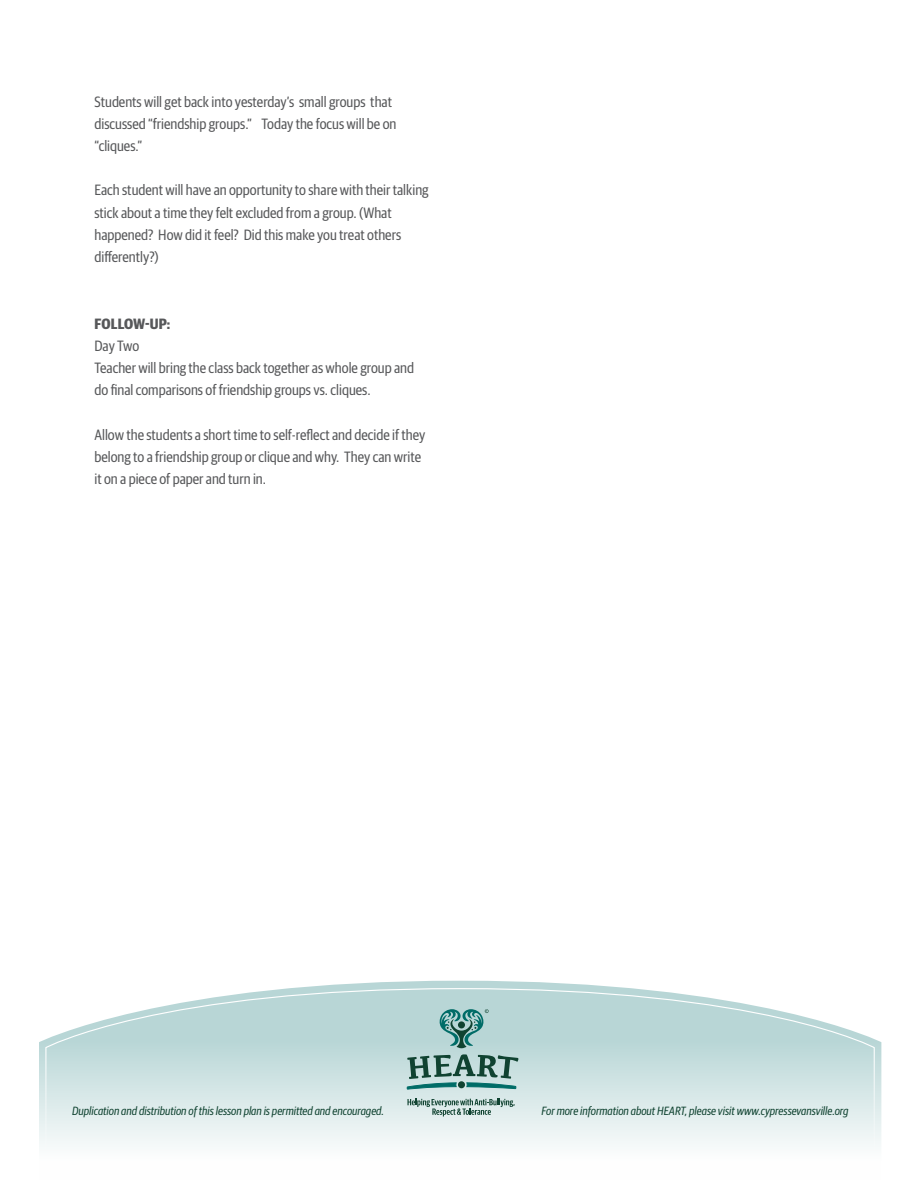
<style>
.page{position:relative;width:918px;height:1188px;background:#fff}
.page>*{position:absolute;margin:0;border:0;box-sizing:border-box;transform-origin:0 0}
.t1{font:15px/22.2px "Guardian Sans Cond";color:#57585a}
.t2{font:700 15px "Guardian Sans Cond";letter-spacing:.005em;color:#57585a}
.t3{font:italic 12px "Guardian Sans Cond";color:#104331}
</style>
<div class="page">
<svg style="left:39px;top:981px;width:842px;height:164px"></svg>
<svg style="left:45px;top:988px;width:830px;height:157px"></svg>
<svg style="left:407px;top:1099px;width:108px;height:17px;background:#a5bdb8"></svg>
<svg style="left:407px;top:1054px;width:111px;height:36px;background:#7fa7a1"></svg>
<svg style="left:439px;top:1009px;width:50px;height:39px;background:#78aba8"></svg>
<p class="t1" style="left:94px;top:89px;width:303px">Students will get back into yesterday’s small groups that discussed “friendship groups.” Today the focus will be on “cliques.”</p>
<p class="t1" style="left:94px;top:178px;width:336px">Each student will have an opportunity to share with their talking stick about a time they felt excluded from a group. (What happened? How did it feel? Did this make you treat others differently?)</p>
<p class="t2" style="left:95px;top:312px;width:77px">FOLLOW-UP:</p>
<p class="t1" style="left:94px;top:334px;width:46px">Day Two</p>
<p class="t1" style="left:94px;top:356px;width:321px">Teacher will bring the class back together as whole group and do final comparisons of friendship groups vs. cliques.</p>
<p class="t1" style="left:94px;top:422px;width:332px">Allow the students a short time to self-reflect and decide if they belong to a friendship group or clique and why. They can write it on a piece of paper and turn in.</p>
<p class="t3" style="left:72px;top:1102px;width:314px">Duplication and distribution of this lesson plan is permitted and encouraged.</p>
<p class="t3" style="left:542px;top:1102px;width:309px">For more information about HEART, please visit www.cypressevansville.org</p>
</div>
